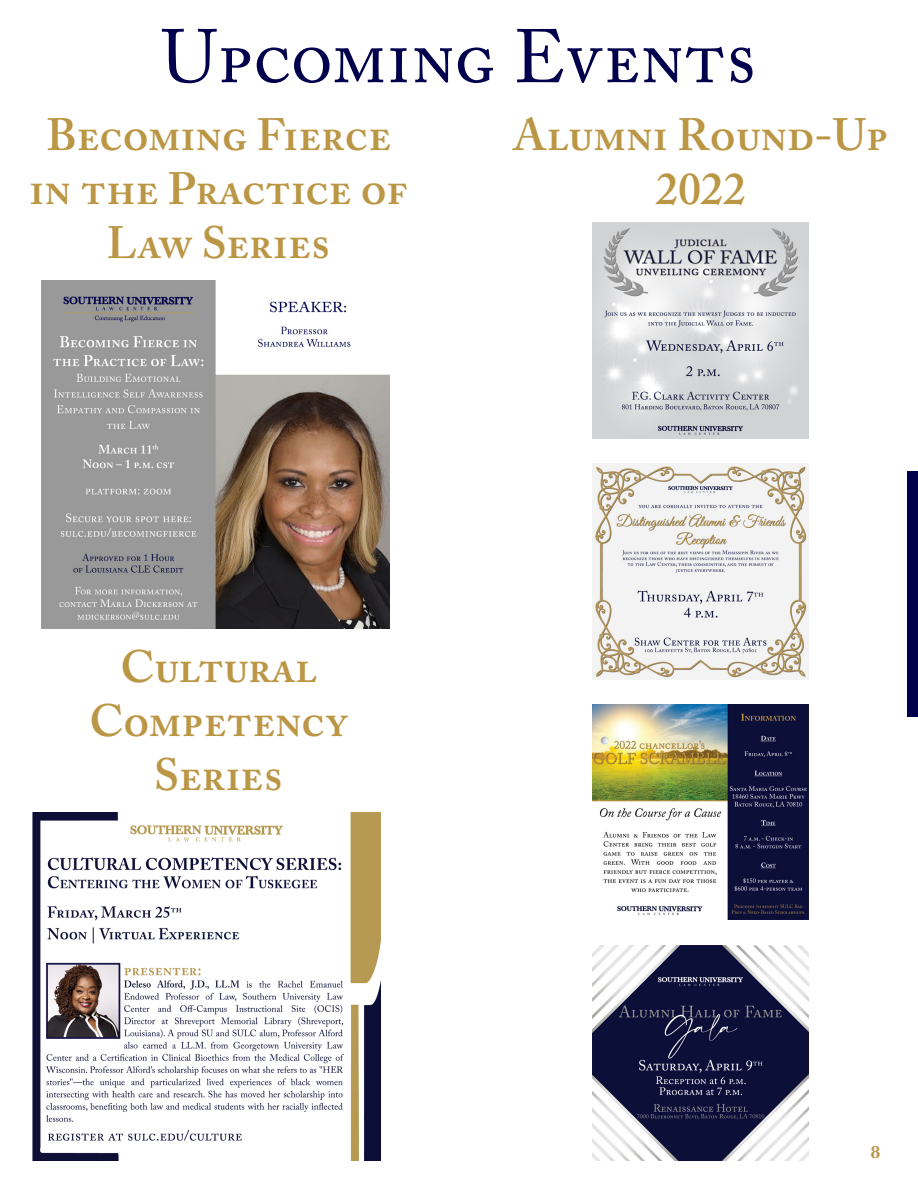
<style>
.page{position:relative;width:918px;height:1188px;background:#fff}
.page>*{position:absolute;margin:0;border:0;box-sizing:border-box;transform-origin:0 0}
.t1{font:75px "Adobe Caslon Pro";color:#00004d}
.t2{font:600 45px/54px "Adobe Caslon Pro";color:#bb9645;text-align:center}
.t3{font:700 18px "Optima";color:#bb9645}
</style>
<div class="page">
<img style="left:41px;top:280px;width:348px;height:348px">
<img style="left:33px;top:813px;width:348px;height:348px">
<img style="left:593px;top:222px;width:216px;height:216px">
<img style="left:593px;top:463px;width:216px;height:216px">
<img style="left:593px;top:704px;width:215px;height:216px">
<img style="left:593px;top:945px;width:216px;height:216px">
<div style="left:907px;top:471px;width:11px;height:246px;background:#00004d"></div>
<p class="t1" style="left:161px;top:12px;width:597px">Upcoming Events</p>
<p class="t2" style="left:30px;top:107px;width:380px">Becoming Fierce in the Practice of<br>Law Series</p>
<p class="t2" style="left:513px;top:107px;width:377px">Alumni Round-Up<br>2022</p>
<p class="t2" style="left:90px;top:640px;width:260px">Cultural<br>Competency</p>
<p class="t2" style="left:154px;top:748px;width:130px">Series</p>
<p class="t3" style="left:871px;top:1141px;width:12px">8</p>
</div>
